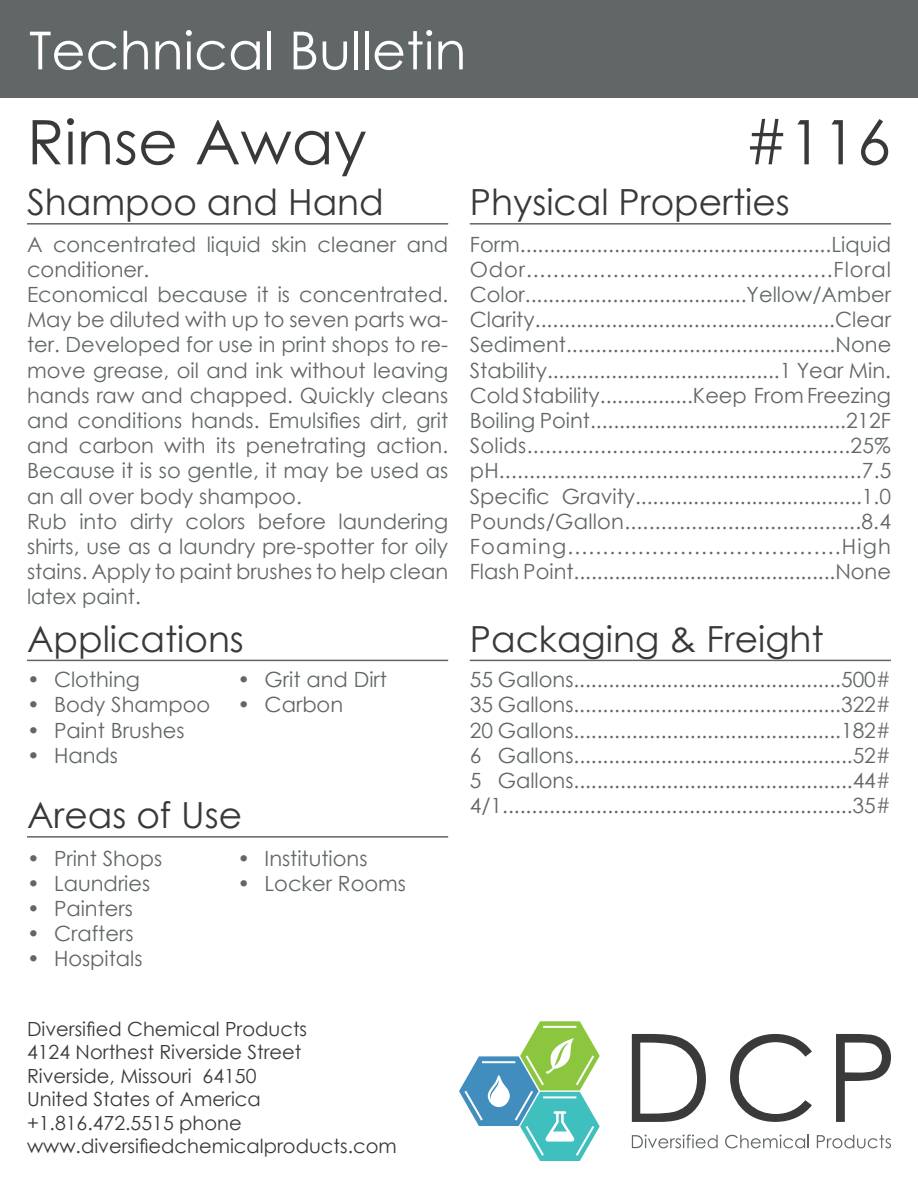
<style>
.page{position:relative;width:918px;height:1188px;background:#fff}
.page>*{position:absolute;margin:0;border:0;box-sizing:border-box;transform-origin:0 0}
.t1{font:61.5px "Century Gothic";color:#383a39}
.t2{font:52.5px "Century Gothic";color:#fff}
.t3{font:36px "Century Gothic";color:#383a39}
.t4{font:21px/25.2px "Century Gothic";color:#616666;text-align:justify}
.t5{font:21px "Century Gothic";letter-spacing:.04em;color:#616666}
.t6{font:21px "Century Gothic";letter-spacing:.06em;color:#616666}
.t7{font:19.5px "Century Gothic";color:#383a39}
</style>
<div class="page">
<svg style="left:836px;top:1034px;width:55px;height:88px"></svg>
<svg style="left:730px;top:1034px;width:82px;height:88px"></svg>
<svg style="left:632px;top:1034px;width:74px;height:88px"></svg>
<svg style="left:632px;top:1135px;width:86px;height:13px"></svg>
<svg style="left:725px;top:1135px;width:84px;height:13px"></svg>
<svg style="left:817px;top:1135px;width:74px;height:13px"></svg>
<svg style="left:459px;top:1021px;width:141px;height:140px"></svg>
<div style="left:0;top:0;width:918px;height:97px;background:#616666"></div>
<hr style="left:27px;top:223px;width:421px;height:2px;background:#616666">
<hr style="left:27px;top:660px;width:421px;height:1px;background:#616666">
<hr style="left:27px;top:836px;width:421px;height:2px;background:#616666">
<hr style="left:470px;top:223px;width:421px;height:2px;background:#616666">
<hr style="left:470px;top:660px;width:421px;height:1px;background:#616666">
<p class="t2" style="left:29px;top:14px;width:439px">Technical Bulletin</p>
<p class="t1" style="left:27px;top:99px;width:341px">Rinse Away</p>
<p class="t1" style="left:744px;top:99px;width:148px">#116</p>
<p class="t3" style="left:27px;top:177px;width:358px">Shampoo and Hand</p>
<p class="t4" style="left:27px;top:231px;width:423px">A concentrated liquid skin cleaner and conditioner.</p>
<p class="t4" style="left:27px;top:281px;width:423px">Economical because it is concentrated.<br>May be diluted with up to seven parts wa&shy;ter. Developed for use in print shops to re&shy;move grease, oil and ink without leaving hands raw and chapped. Quickly cleans and conditions hands. Emulsifies dirt, grit and carbon with its penetrating action.<br>Because it is so gentle, it may be used as an all over body shampoo.</p>
<p class="t4" style="left:27px;top:508px;width:423px">Rub into dirty colors before laundering shirts, use as a laundry pre-spotter for oily stains. Apply to paint brushes to help clean latex paint.</p>
<p class="t3" style="left:27px;top:614px;width:218px">Applications</p>
<p class="t4" style="left:27px;top:667px;width:115px">• Clothing</p>
<p class="t4" style="left:27px;top:692px;width:185px">• Body Shampoo</p>
<p class="t4" style="left:27px;top:717px;width:159px">• Paint Brushes</p>
<p class="t4" style="left:27px;top:742px;width:93px">• Hands</p>
<p class="t3" style="left:27px;top:790px;width:217px">Areas of Use</p>
<p class="t4" style="left:27px;top:845px;width:137px">• Print Shops</p>
<p class="t4" style="left:27px;top:870px;width:125px">• Laundries</p>
<p class="t4" style="left:27px;top:895px;width:108px">• Painters</p>
<p class="t4" style="left:27px;top:921px;width:108px">• Crafters</p>
<p class="t4" style="left:27px;top:946px;width:117px">• Hospitals</p>
<p class="t3" style="left:470px;top:177px;width:322px">Physical Properties</p>
<p class="t4" style="left:470px;top:231px;width:423px">Form.....................................................Liquid</p>
<p class="t5" style="left:470px;top:254px;width:423px">Odor..............................................Floral</p>
<p class="t4" style="left:470px;top:281px;width:423px">Color......................................Yellow/Amber</p>
<p class="t4" style="left:470px;top:307px;width:423px">Clarity...................................................Clear</p>
<p class="t4" style="left:470px;top:332px;width:423px">Sediment..............................................None</p>
<p class="t4" style="left:470px;top:357px;width:423px">Stability........................................1 Year Min.</p>
<p class="t4" style="left:470px;top:382px;width:423px">Cold Stability................Keep From Freezing</p>
<p class="t4" style="left:470px;top:407px;width:423px">Boiling Point............................................212F</p>
<p class="t4" style="left:470px;top:433px;width:422px">Solids.....................................................25%</p>
<p class="t4" style="left:470px;top:458px;width:423px">pH............................................................7.5</p>
<p class="t4" style="left:470px;top:483px;width:423px">Specific Gravity.......................................1.0</p>
<p class="t4" style="left:470px;top:508px;width:423px">Pounds/Gallon.......................................8.4</p>
<p class="t6" style="left:470px;top:532px;width:423px">Foaming.......................................High</p>
<p class="t4" style="left:470px;top:559px;width:423px">Flash Point.............................................None</p>
<p class="t3" style="left:470px;top:614px;width:355px">Packaging &amp; Freight</p>
<p class="t4" style="left:470px;top:667px;width:423px">55 Gallons..............................................500#</p>
<p class="t4" style="left:470px;top:692px;width:423px">35 Gallons..............................................322#</p>
<p class="t4" style="left:470px;top:717px;width:423px">20 Gallons..............................................182#</p>
<p class="t4" style="left:470px;top:742px;width:423px">6 Gallons................................................52#</p>
<p class="t4" style="left:470px;top:767px;width:423px">5 Gallons................................................44#</p>
<p class="t4" style="left:470px;top:793px;width:423px">4/1............................................................35#</p>
<p class="t4" style="left:238px;top:667px;width:151px">• Grit and Dirt</p>
<p class="t4" style="left:238px;top:692px;width:107px">• Carbon</p>
<p class="t4" style="left:238px;top:845px;width:131px">• Institutions</p>
<p class="t4" style="left:238px;top:870px;width:170px">• Locker Rooms</p>
<p class="t7" style="left:27px;top:1015px;width:282px">Diversified Chemical Products</p>
<p class="t7" style="left:27px;top:1039px;width:276px">4124 Northest Riverside Street</p>
<p class="t7" style="left:27px;top:1062px;width:231px">Riverside, Missouri 64150</p>
<p class="t7" style="left:27px;top:1085px;width:235px">United States of America</p>
<p class="t7" style="left:27px;top:1109px;width:216px">+1.816.472.5515 phone</p>
<p class="t7" style="left:27px;top:1132px;width:371px">www.diversifiedchemicalproducts.com</p>
</div>
